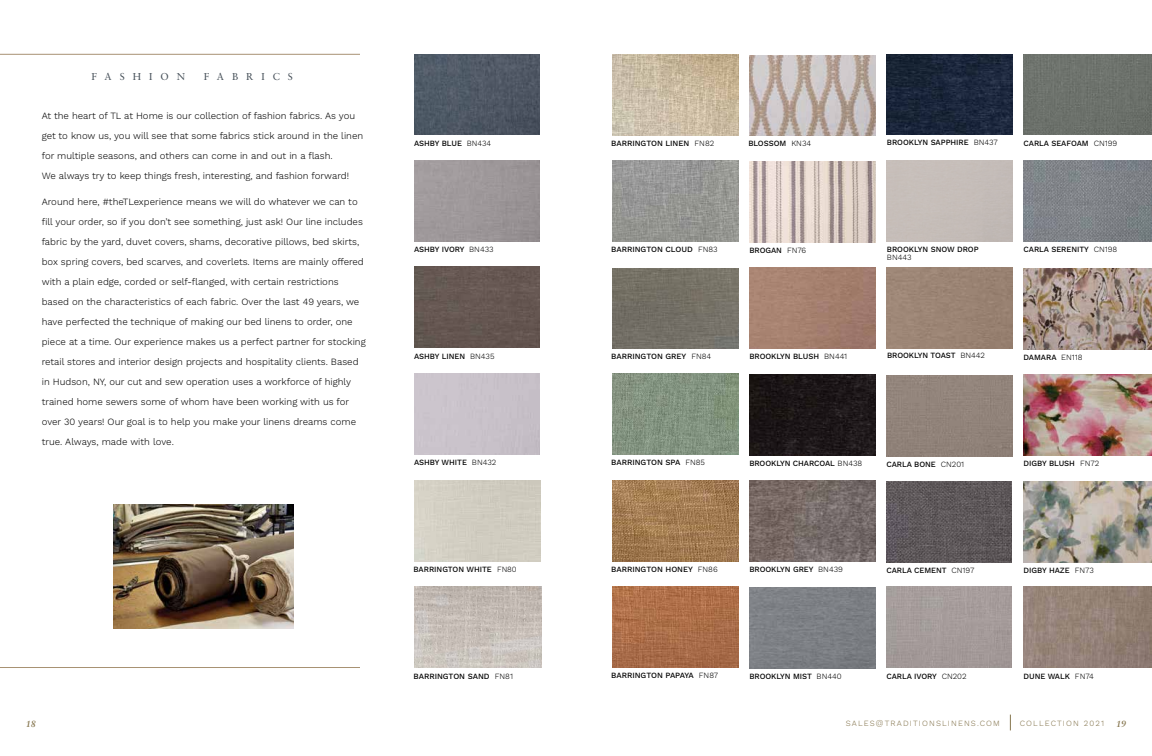
<style>
.page{position:relative;width:1152px;height:756px;background:#fff}
.page>*{position:absolute;margin:0;border:0;box-sizing:border-box;transform-origin:0 0}
.t1{font:10px "Sabon";letter-spacing:.8em;color:#444e57}
.t2{font:300 9.6px/20px "Work Sans";color:#000}
.t3{font:italic 700 9px "Sabon";color:#85754e}
.t4{font:500 8px "Work Sans";letter-spacing:-.005em;color:#000}
.t5{font:300 8px "Work Sans";letter-spacing:.14em;color:#85754e}
.t6{font:300 8px "Work Sans";letter-spacing:-.005em;color:#000}
.s1{font-weight:300}
</style>
<div class="page">
<svg style="left:1010px;top:715px;width:1px;height:15px"></svg>
<img style="left:612px;top:54px;width:126px;height:81px">
<img style="left:612px;top:160px;width:127px;height:81px">
<img style="left:612px;top:268px;width:127px;height:81px">
<img style="left:612px;top:374px;width:127px;height:81px">
<img style="left:612px;top:480px;width:127px;height:81px">
<img style="left:612px;top:587px;width:127px;height:81px">
<img style="left:887px;top:54px;width:126px;height:81px">
<div style="left:887px;top:268px;width:125px;height:81px;background:#9b8474"></div>
<div style="left:887px;top:375px;width:126px;height:81px;background:#91837a"></div>
<img style="left:1024px;top:161px;width:128px;height:81px">
<img style="left:887px;top:481px;width:124px;height:81px">
<div style="left:887px;top:587px;width:124px;height:81px;background:#a49b9a"></div>
<div style="left:1024px;top:54px;width:128px;height:81px;background:#6c716b"></div>
<img style="left:1024px;top:268px;width:128px;height:81px">
<img style="left:1024px;top:375px;width:128px;height:81px">
<img style="left:1024px;top:481px;width:128px;height:81px">
<img style="left:1024px;top:587px;width:128px;height:81px">
<img style="left:749px;top:55px;width:126px;height:81px">
<img style="left:749px;top:161px;width:127px;height:81px">
<img style="left:749px;top:268px;width:127px;height:81px">
<img style="left:749px;top:374px;width:127px;height:81px">
<img style="left:749px;top:481px;width:127px;height:81px">
<img style="left:749px;top:587px;width:127px;height:81px">
<hr style="left:0;top:54px;width:360px;height:1px;background:#a89273">
<hr style="left:0;top:667px;width:360px;height:1px;background:#a89273">
<div style="left:414px;top:267px;width:126px;height:81px;background:#655751"></div>
<img style="left:414px;top:54px;width:126px;height:81px">
<img style="left:113px;top:504px;width:180px;height:125px">
<img style="left:415px;top:587px;width:126px;height:81px">
<p class="t1" style="left:92px;top:70px;width:95px">FASHION</p>
<p class="t1" style="left:204px;top:70px;width:91px">FABRICS</p>
<p class="t2" style="left:42px;top:106px;width:323px">At the heart of TL at Home is our collection of fashion fabrics. As you get to know us, you will see that some fabrics stick around in the linen for multiple seasons, and others can come in and out in a flash.<br>We always try to keep things fresh, interesting, and fashion forward!</p>
<p class="t2" style="left:42px;top:193px;width:326px">Around here, #theTLexperience means we will do whatever we can to fill your order, so if you don’t see something, just ask! Our line includes fabric by the yard, duvet covers, shams, decorative pillows, bed skirts, box spring covers, bed scarves, and coverlets. Items are mainly offered with a plain edge, corded or self-flanged, with certain restrictions based on the characteristics of each fabric. Over the last 49 years, we have perfected the technique of making our bed linens to order, one piece at a time. Our experience makes us a perfect partner for stocking retail stores and interior design projects and hospitality clients. Based in Hudson, NY, our cut and sew operation uses a workforce of highly trained home sewers some of whom have been working with us for over 30 years! Our goal is to help you make your linens dreams come true. Always, made with love.</p>
<p class="t4" style="left:414px;top:138px;width:79px">ASHBY BLUE <span class="s1">BN434</span></p>
<p class="t4" style="left:414px;top:245px;width:81px">ASHBY IVORY <span class="s1">BN433</span></p>
<p class="t4" style="left:414px;top:351px;width:82px">ASHBY LINEN <span class="s1">BN435</span></p>
<p class="t4" style="left:414px;top:458px;width:84px">ASHBY WHITE <span class="s1">BN432</span></p>
<p class="t4" style="left:414px;top:565px;width:105px">BARRINGTON WHITE <span class="s1">FN80</span></p>
<p class="t4" style="left:414px;top:671px;width:101px">BARRINGTON SAND <span class="s1">FN81</span></p>
<p class="t4" style="left:611px;top:138px;width:105px">BARRINGTON LINEN <span class="s1">FN82</span></p>
<p class="t4" style="left:748px;top:139px;width:64px">BLOSSOM <span class="s1">KN34</span></p>
<p class="t4" style="left:887px;top:138px;width:112px">BROOKLYN SAPPHIRE <span class="s1">BN437</span></p>
<p class="t4" style="left:1024px;top:138px;width:95px">CARLA SEAFOAM <span class="s1">CN199</span></p>
<p class="t4" style="left:611px;top:245px;width:108px">BARRINGTON CLOUD <span class="s1">FN83</span></p>
<p class="t4" style="left:749px;top:245px;width:58px">BROGAN <span class="s1">FN76</span></p>
<p class="t4" style="left:611px;top:351px;width:101px">BARRINGTON GREY <span class="s1">FN84</span></p>
<p class="t4" style="left:749px;top:352px;width:99px">BROOKLYN BLUSH <span class="s1">BN441</span></p>
<p class="t4" style="left:887px;top:244px;width:93px">BROOKLYN SNOW DROP</p>
<p class="t6" style="left:887px;top:252px;width:26px">BN443</p>
<p class="t4" style="left:887px;top:351px;width:99px">BROOKLYN TOAST <span class="s1">BN442</span></p>
<p class="t4" style="left:1024px;top:245px;width:95px">CARLA SERENITY <span class="s1">CN198</span></p>
<p class="t4" style="left:1024px;top:352px;width:61px">DAMARA <span class="s1">EN118</span></p>
<p class="t4" style="left:611px;top:458px;width:95px">BARRINGTON SPA <span class="s1">FN85</span></p>
<p class="t4" style="left:749px;top:458px;width:114px">BROOKLYN CHARCOAL <span class="s1">BN438</span></p>
<p class="t4" style="left:886px;top:459px;width:79px">CARLA BONE <span class="s1">CN201</span></p>
<p class="t4" style="left:1024px;top:459px;width:77px">DIGBY BLUSH <span class="s1">FN72</span></p>
<p class="t4" style="left:611px;top:564px;width:108px">BARRINGTON HONEY <span class="s1">FN86</span></p>
<p class="t4" style="left:749px;top:565px;width:95px">BROOKLYN GREY <span class="s1">BN439</span></p>
<p class="t4" style="left:886px;top:566px;width:90px">CARLA CEMENT <span class="s1">CN197</span></p>
<p class="t4" style="left:1024px;top:565px;width:72px">DIGBY HAZE <span class="s1">FN73</span></p>
<p class="t4" style="left:611px;top:671px;width:108px">BARRINGTON PAPAYA <span class="s1">FN87</span></p>
<p class="t4" style="left:749px;top:671px;width:94px">BROOKLYN MIST <span class="s1">BN440</span></p>
<p class="t4" style="left:886px;top:672px;width:82px">CARLA IVORY <span class="s1">CN202</span></p>
<p class="t4" style="left:1024px;top:672px;width:72px">DUNE WALK <span class="s1">FN74</span></p>
<p class="t3" style="left:26px;top:718px;width:12px">18</p>
<p class="t5" style="left:846px;top:719px;width:156px">SALES@TRADITIONSLINENS.COM</p>
<p class="t5" style="left:1020px;top:719px;width:86px">COLLECTION 2021</p>
<p class="t3" style="left:1116px;top:718px;width:12px">19</p>
</div>
